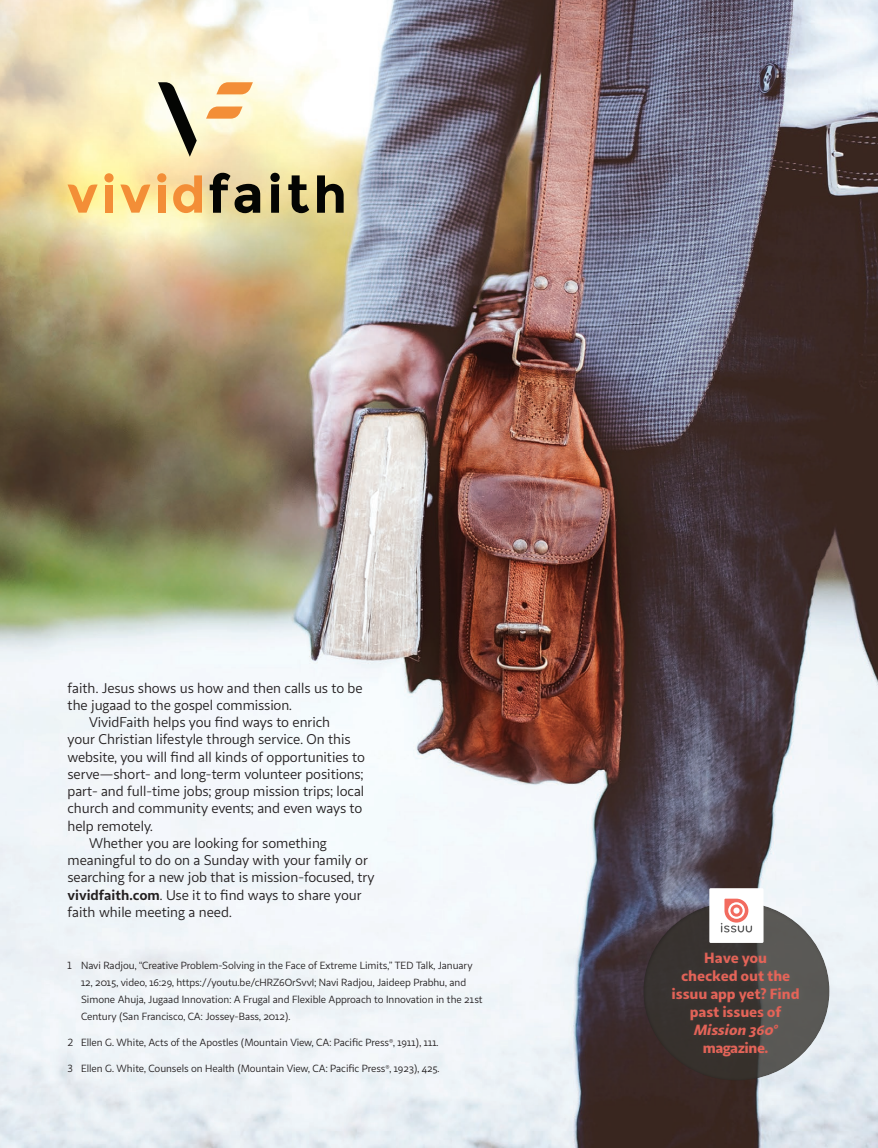
<style>
.page{position:relative;width:878px;height:1148px;background:#fff}
.page>*{position:absolute;margin:0;border:0;box-sizing:border-box;transform-origin:0 0}
.t1{font:900 15px/18px "Sana Sans";letter-spacing:-.01em;color:#f26b5f;text-align:center}
.t2{font:italic 900 15px "Sana Sans";letter-spacing:-.005em;color:#f26b5f}
.t3{font:900 15px "Sana Sans";letter-spacing:-.04em;color:#f26b5f}
.t4{font:14.25px "Sana Sans";letter-spacing:-.005em;color:#231f20}
.t5{font:10.5px/17.2px "Sana Sans";letter-spacing:-.01em;color:#231f20}
.s1{font-weight:700}
</style>
<div class="page">
<img style="left:0;top:0;width:878px;height:1148px">
<svg style="left:104px;top:173px;width:10px;height:9px"></svg>
<div style="left:105px;top:185px;width:8px;height:28px;background:#f38e37"></div>
<svg style="left:157px;top:173px;width:9px;height:9px"></svg>
<div style="left:158px;top:185px;width:8px;height:28px;background:#f38e37"></div>
<svg style="left:173px;top:175px;width:29px;height:38px"></svg>
<svg style="left:68px;top:184px;width:30px;height:29px"></svg>
<svg style="left:120px;top:184px;width:30px;height:29px"></svg>
<svg style="left:158px;top:82px;width:39px;height:75px;background:#b0ad96"></svg>
<svg style="left:216px;top:82px;width:37px;height:12px"></svg>
<svg style="left:206px;top:106px;width:36px;height:13px"></svg>
<svg style="left:210px;top:173px;width:50px;height:40px;background:#7e7457"></svg>
<svg style="left:270px;top:173px;width:10px;height:40px"></svg>
<svg style="left:288px;top:175px;width:21px;height:38px"></svg>
<svg style="left:317px;top:175px;width:26px;height:38px"></svg>
<div style="left:641px;top:899px;width:189px;height:182px;background:#231f20;opacity:.7"></div>
<div style="left:709px;top:888px;width:54px;height:55px;background:#fff"></div>
<svg style="left:720px;top:898px;width:32px;height:34px"></svg>
<p class="t4" style="left:68px;top:679px;width:296px">faith. Jesus shows us how and then calls us to be</p>
<p class="t4" style="left:68px;top:696px;width:226px">the jugaad to the gospel commission.</p>
<p class="t4" style="left:89px;top:713px;width:242px">VividFaith helps you find ways to enrich</p>
<p class="t4" style="left:68px;top:730px;width:285px">your Christian lifestyle through service. On this</p>
<p class="t4" style="left:68px;top:748px;width:299px">website, you will find all kinds of opportunities to</p>
<p class="t4" style="left:68px;top:765px;width:297px">serve—short- and long-term volunteer positions;</p>
<p class="t4" style="left:68px;top:782px;width:298px">part- and full-time jobs; group mission trips; local</p>
<p class="t4" style="left:68px;top:799px;width:296px">church and community events; and even ways to</p>
<p class="t4" style="left:68px;top:817px;width:87px">help remotely.</p>
<p class="t4" style="left:89px;top:834px;width:239px">Whether you are looking for something</p>
<p class="t4" style="left:68px;top:851px;width:302px">meaningful to do on a Sunday with your family or</p>
<p class="t4" style="left:68px;top:868px;width:308px">searching for a new job that is mission-focused, try</p>
<p class="t4" style="left:68px;top:886px;width:295px"><span class="s1">vividfaith.com</span>. Use it to find ways to share your</p>
<p class="t4" style="left:68px;top:903px;width:166px">faith while meeting a need.</p>
<p class="t5" style="left:81px;top:956px;width:403px;text-indent:-14px">1 Navi Radjou, “Creative Problem-Solving in the Face of Extreme Limits,” TED Talk, January 12, 2015, video, 16:29, https://youtu.be/cHRZ6OrSvvI; Navi Radjou, Jaideep Prabhu, and Simone Ahuja, Jugaad Innovation: A Frugal and Flexible Approach to Innovation in the 21st Century (San Francisco, CA: Jossey-Bass, 2012).</p>
<p class="t5" style="left:68px;top:1034px;width:372px">2 Ellen G. White, Acts of the Apostles (Mountain View, CA: Pacific Press<sup>®</sup>, 1911), 111.</p>
<p class="t5" style="left:67px;top:1060px;width:373px">3 Ellen G. White, Counsels on Health (Mountain View, CA: Pacific Press<sup>®</sup>, 1923), 425.</p>
<p class="t1" style="left:671px;top:948px;width:130px">Have you<br>checked out the issuu app yet? Find past issues of</p>
<p class="t2" style="left:693px;top:1019px;width:85px">Mission 360°</p>
<p class="t3" style="left:702px;top:1037px;width:67px">magazine.</p>
</div>
